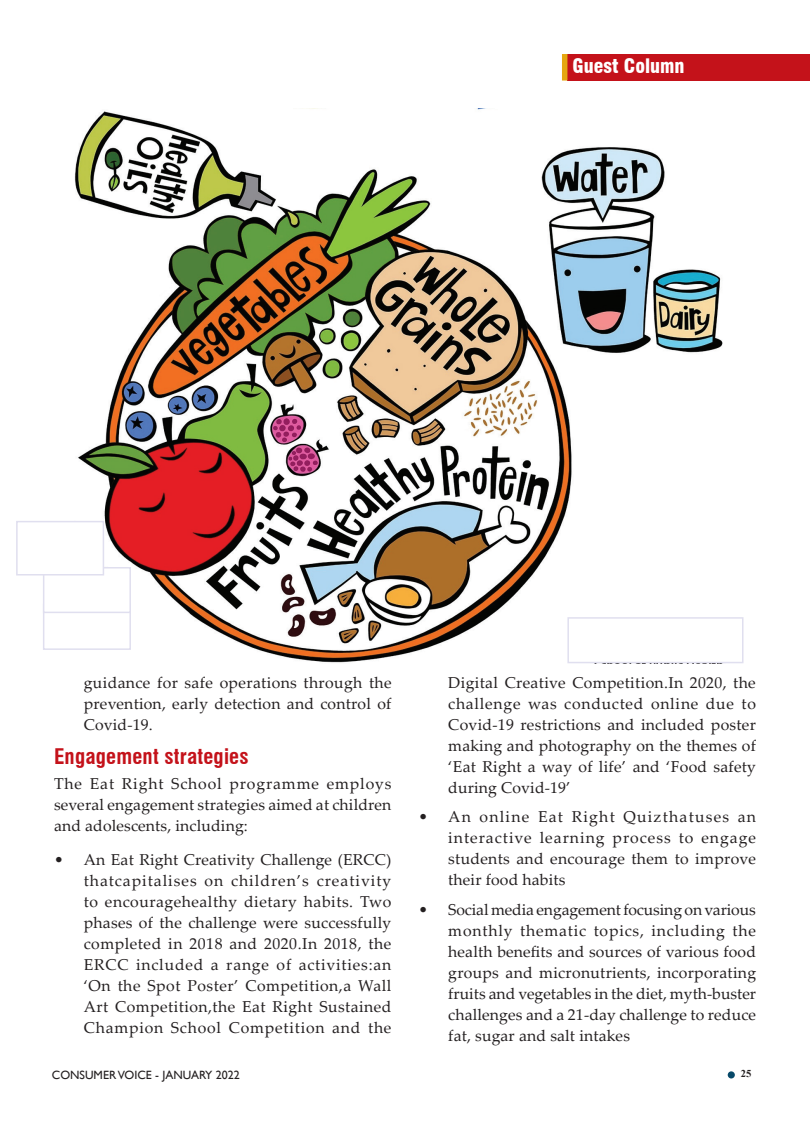
<style>
.page{position:relative;width:810px;height:1134px;background:#fff}
.page>*{position:absolute;margin:0;border:0;box-sizing:border-box;transform-origin:0 0}
.t1{font:700 condensed 21px "Swiss 721 BT";letter-spacing:.01em;color:#c4121a}
.t2{font:900 condensed 19.5px "Swiss 721 BT";color:#fff}
.t3{font:15.75px/21px "Palatino Linotype";letter-spacing:.015em;color:#231f20;text-align:justify}
.t4{font:12px "Gill Sans";color:#231f20}
.t5{font:700 10.5px "Times New Roman";color:#231f20}
</style>
<div class="page">
<div style="left:567px;top:54px;width:243px;height:27px;background:#c4121a"></div>
<div style="left:562px;top:54px;width:5px;height:27px;background:#e5a710"></div>
<div style="left:728px;top:1071px;width:7px;height:7px;background:#074969;border-radius:50%"></div>
<img style="left:74px;top:108px;width:649px;height:555px">
<div style="left:567px;top:617px;width:177px;height:46px;background:#fff;border:2px solid #e0dfef"></div>
<div style="left:43px;top:604px;width:88px;height:46px;background:#fff;border:2px solid #e0dfef"></div>
<div style="left:43px;top:567px;width:88px;height:46px;background:#fff;border:2px solid #e0dfef"></div>
<div style="left:16px;top:521px;width:88px;height:55px;background:#fff;border:2px solid #e0dfef"></div>
<p class="t2" style="left:572px;top:54px;width:114px">Guest Column</p>
<p class="t3" style="left:84px;top:672px;width:309px">guidance for safe operations through the prevention, early detection and control of Covid-19.</p>
<h1 class="t1" style="left:54px;top:744px;width:196px">Engagement strategies</h1>
<p class="t3" style="left:54px;top:773px;width:339px">The Eat Right School programme employs several engagement strategies aimed at children and adolescents, including:</p>
<p class="t3" style="left:84px;top:848px;width:309px;text-indent:-30px">• An Eat Right Creativity Challenge (ERCC) thatcapitalises on children’s creativity to encouragehealthy dietary habits. Two phases of the challenge were successfully completed in 2018 and 2020.In 2018, the ERCC included a range of activities:an ‘On the Spot Poster’ Competition,a Wall Art Competition,the Eat Right Sustained Champion School Competition and the</p>
<p class="t3" style="left:448px;top:672px;width:309px">Digital Creative Competition.In 2020, the challenge was conducted online due to Covid-19 restrictions and included poster making and photography on the themes of ‘Eat Right a way of life’ and ‘Food safety during Covid-19’</p>
<p class="t3" style="left:448px;top:806px;width:309px;text-indent:-30px">• An online Eat Right Quizthatuses an interactive learning process to engage students and encourage them to improve their food habits</p>
<p class="t3" style="left:448px;top:898px;width:309px;text-indent:-30px">• Social media engagement focusing on various monthly thematic topics, including the health benefits and sources of various food groups and micronutrients, incorporating fruits and vegetables in the diet, myth-buster challenges and a 21-day challenge to reduce fat, sugar and salt intakes</p>
<p class="t4" style="left:52px;top:1068px;width:189px">CONSUMER VOICE - JANUARY 2022</p>
<p class="t5" style="left:741px;top:1066px;width:12px">25</p>
</div>
